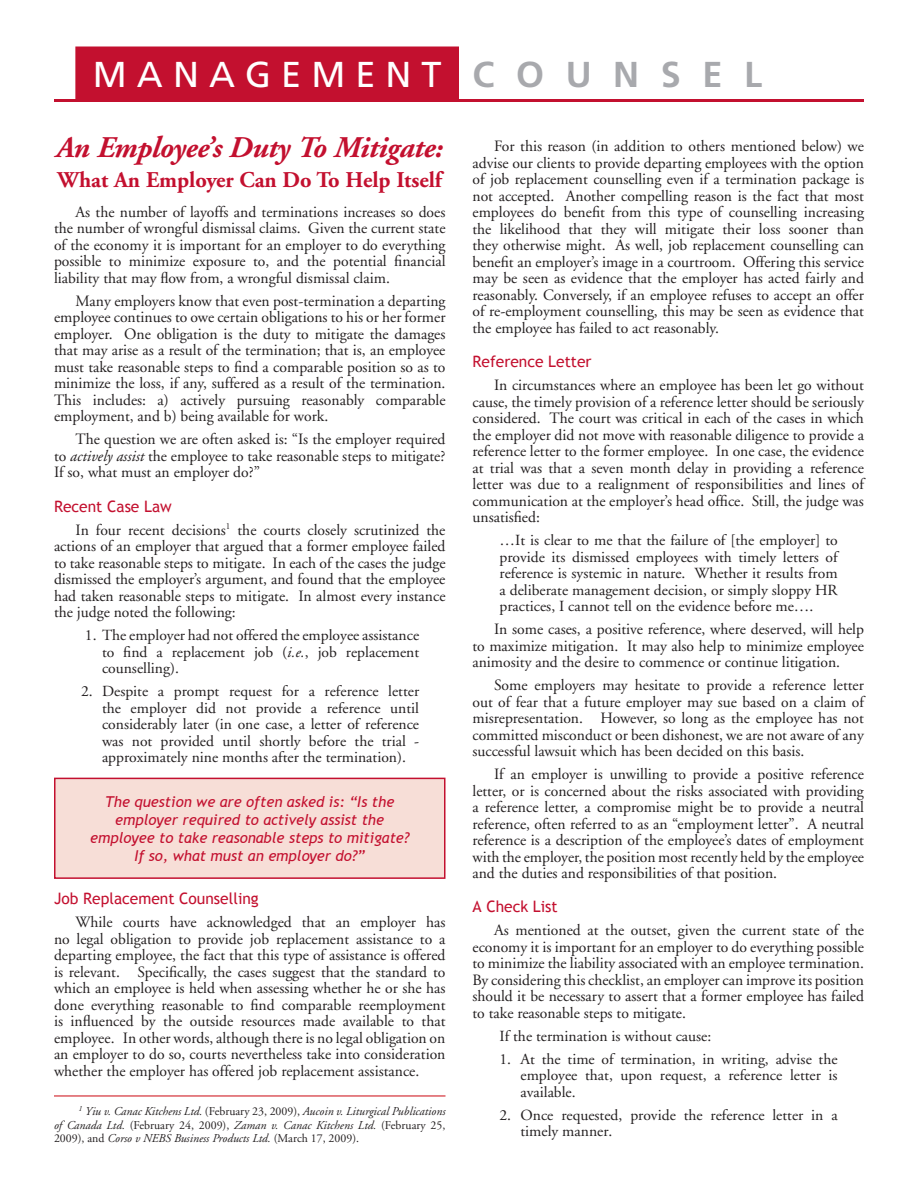
<style>
.page{position:relative;width:918px;height:1188px;background:#fff}
.page>*{position:absolute;margin:0;border:0;box-sizing:border-box;transform-origin:0 0}
.t1{font:36px "Frutiger";letter-spacing:.28em;color:#fff}
.t2{font:italic 700 30px "Adobe Garamond";letter-spacing:-.01em;color:#c3102f}
.Main_Text{font:700 22.5px "Adobe Garamond";color:#c3102f}
.Main_Text-2{font:15.75px/16.5px "Adobe Garamond";color:#231f20;text-align:justify}
.Red_Subheading_Text{font:15.75px "Trebuchet MS";color:#c3102f}
.Main_Subheading_Text{font:15.45px/16.5px "Adobe Garamond";color:#231f20;text-align:justify}
.Red_Subheading_Text-2{font:italic 15px/18px "Trebuchet MS";color:#c3102f;text-align:center}
.Main_Text-3{font:italic 12px/13.5px "Adobe Garamond";color:#231f20;text-align:justify}
.s1{font-weight:700;color:#a8a9ad}
.s2{font-style:italic}
.s3{font-style:normal}
</style>
<div class="page">
<div style="left:75px;top:46px;width:384px;height:54px;background:#c3102f;border:3px solid #c3102f"></div>
<hr style="left:54px;top:99px;width:810px;height:3px;background:#c3102f">
<div style="left:55px;top:778px;width:390px;height:100px;background:#f7ded7"></div>
<div style="left:54px;top:778px;width:392px;height:101px;border:2px solid #c3102f"></div>
<hr style="left:54px;top:1095px;width:392px;height:2px;background:#d1232a">
<p class="t1" style="left:93px;top:53px;width:671px">MANAGEMENT <span class="s1">C O U N S E L</span></p>
<p class="t2" style="left:56px;top:131px;width:388px">An Employee’s Duty To Mitigate:</p>
<p class="Main_Text" style="left:58px;top:168px;width:386px">What An Employer Can Do To Help Itself</p>
<p class="Main_Text-2" style="left:54px;top:204px;width:393px;text-indent:22px">As the number of layoffs and terminations increases so does the number of wrongful dismissal claims. Given the current state of the economy it is important for an employer to do everything possible to minimize exposure to, and the potential financial liability that may flow from, a wrongful dismissal claim.</p>
<p class="Main_Text-2" style="left:54px;top:293px;width:393px;text-indent:22px">Many employers know that even post-termination a departing employee continues to owe certain obligations to his or her former employer. One obligation is the duty to mitigate the damages that may arise as a result of the termination; that is, an employee must take reasonable steps to find a comparable position so as to minimize the loss, if any, suffered as a result of the termination.<br>This includes: a) actively pursuing reasonably comparable employment, and b) being available for work.</p>
<p class="Main_Text-2" style="left:54px;top:432px;width:393px;text-indent:22px">The question we are often asked is: “Is the employer required to <span class="s2">actively assist</span> the employee to take reasonable steps to mitigate?<br>If so, what must an employer do?”</p>
<p class="Red_Subheading_Text" style="left:54px;top:497px;width:119px">Recent Case Law</p>
<p class="Main_Text-2" style="left:54px;top:522px;width:393px;text-indent:22px">In four recent decisions<sup>1</sup> the courts closely scrutinized the actions of an employer that argued that a former employee failed to take reasonable steps to mitigate. In each of the cases the judge dismissed the employer’s argument, and found that the employee had taken reasonable steps to mitigate. In almost every instance the judge noted the following:</p>
<p class="Main_Subheading_Text" style="left:102px;top:627px;width:319px;text-indent:-17px">1. The employer had not offered the employee assistance to find a replacement job (<span class="s2">i.e.</span>, job replacement counselling).</p>
<p class="Main_Subheading_Text" style="left:102px;top:683px;width:319px;text-indent:-21px">2. Despite a prompt request for a reference letter the employer did not provide a reference until considerably later (in one case, a letter of reference was not provided until shortly before the trial - approximately nine months after the termination).</p>
<p class="Red_Subheading_Text-2" style="left:90px;top:793px;width:321px">The question we are often asked is: “Is the employer required to actively assist the employee to take reasonable steps to mitigate?<br>If so, what must an employer do?”</p>
<p class="Red_Subheading_Text" style="left:54px;top:889px;width:206px">Job Replacement Counselling</p>
<p class="Main_Text-2" style="left:54px;top:914px;width:393px;text-indent:22px">While courts have acknowledged that an employer has no legal obligation to provide job replacement assistance to a departing employee, the fact that this type of assistance is offered is relevant. Specifically, the cases suggest that the standard to which an employee is held when assessing whether he or she has done everything reasonable to find comparable reemployment is influenced by the outside resources made available to that employee. In other words, although there is no legal obligation on an employer to do so, courts nevertheless take into consideration whether the employer has offered job replacement assistance.</p>
<p class="Main_Text-3" style="left:54px;top:1105px;width:393px;text-indent:25px"><sup>1</sup> Yiu v. Canac Kitchens Ltd. <span class="s3">(February 23, 2009),</span> Aucoin v. Liturgical Publications of Canada Ltd. <span class="s3">(February 24, 2009),</span> Zaman v. Canac Kitchens Ltd. <span class="s3">(February 25, 2009), and</span> Corso v NEBS Business Products Ltd. <span class="s3">(March 17, 2009).</span></p>
<p class="Main_Text-2" style="left:472px;top:139px;width:393px;text-indent:22px">For this reason (in addition to others mentioned below) we advise our clients to provide departing employees with the option of job replacement counselling even if a termination package is not accepted. Another compelling reason is the fact that most employees do benefit from this type of counselling increasing the likelihood that they will mitigate their loss sooner than they otherwise might. As well, job replacement counselling can benefit an employer’s image in a courtroom. Offering this service may be seen as evidence that the employer has acted fairly and reasonably. Conversely, if an employee refuses to accept an offer of re-employment counselling, this may be seen as evidence that the employee has failed to act reasonably.</p>
<p class="Red_Subheading_Text" style="left:472px;top:352px;width:121px">Reference Letter</p>
<p class="Main_Text-2" style="left:472px;top:377px;width:393px;text-indent:22px">In circumstances where an employee has been let go without cause, the timely provision of a reference letter should be seriously considered. The court was critical in each of the cases in which the employer did not move with reasonable diligence to provide a reference letter to the former employee. In one case, the evidence at trial was that a seven month delay in providing a reference letter was due to a realignment of responsibilities and lines of communication at the employer’s head office. Still, the judge was unsatisfied:</p>
<p class="Main_Subheading_Text" style="left:500px;top:532px;width:340px">…It is clear to me that the failure of [the employer] to provide its dismissed employees with timely letters of reference is systemic in nature. Whether it results from a deliberate management decision, or simply sloppy HR practices, I cannot tell on the evidence before me….</p>
<p class="Main_Text-2" style="left:472px;top:621px;width:393px;text-indent:22px">In some cases, a positive reference, where deserved, will help to maximize mitigation. It may also help to minimize employee animosity and the desire to commence or continue litigation.</p>
<p class="Main_Text-2" style="left:472px;top:677px;width:393px;text-indent:22px">Some employers may hesitate to provide a reference letter out of fear that a future employer may sue based on a claim of misrepresentation. However, so long as the employee has not committed misconduct or been dishonest, we are not aware of any successful lawsuit which has been decided on this basis.</p>
<p class="Main_Text-2" style="left:472px;top:766px;width:393px;text-indent:22px">If an employer is unwilling to provide a positive reference letter, or is concerned about the risks associated with providing a reference letter, a compromise might be to provide a neutral reference, often referred to as an “employment letter”. A neutral reference is a description of the employee’s dates of employment with the employer, the position most recently held by the employee and the duties and responsibilities of that position.</p>
<p class="Red_Subheading_Text" style="left:472px;top:897px;width:87px">A Check List</p>
<p class="Main_Text-2" style="left:472px;top:922px;width:393px;text-indent:22px">As mentioned at the outset, given the current state of the economy it is important for an employer to do everything possible to minimize the liability associated with an employee termination.<br>By considering this checklist, an employer can improve its position should it be necessary to assert that a former employee has failed to take reasonable steps to mitigate.</p>
<p class="Main_Subheading_Text" style="left:500px;top:1028px;width:213px">If the termination is without cause:</p>
<p class="Main_Subheading_Text" style="left:520px;top:1051px;width:319px;text-indent:-21px">1. At the time of termination, in writing, advise the employee that, upon request, a reference letter is available.</p>
<p class="Main_Subheading_Text" style="left:520px;top:1107px;width:319px;text-indent:-21px">2. Once requested, provide the reference letter in a timely manner.</p>
</div>
